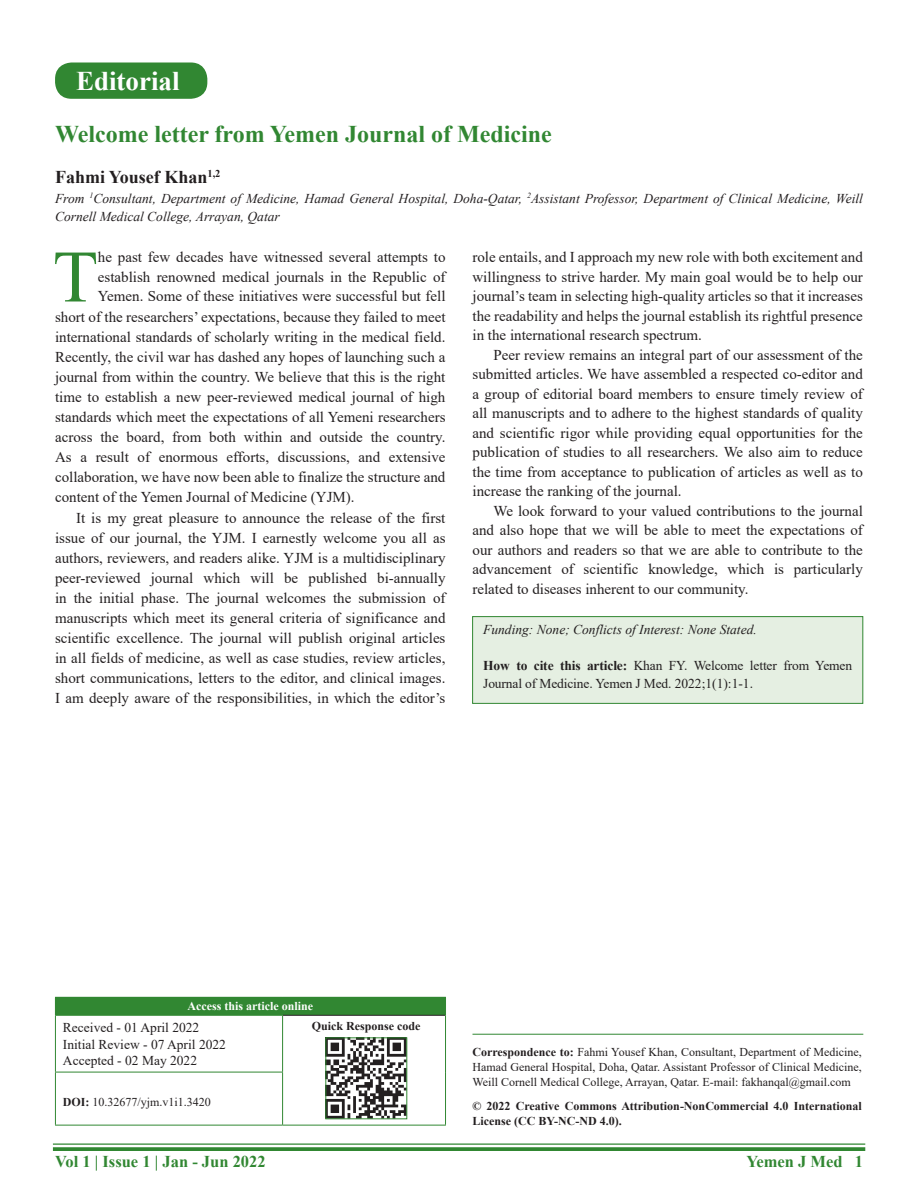
<style>
.page{position:relative;width:918px;height:1188px;background:#fff}
.page>*{position:absolute;margin:0;border:0;box-sizing:border-box;transform-origin:0 0}
.DROP_CAP_TX{font:73.95px "Times New Roman";color:#318732}
.AH{font:700 27px "Times New Roman";color:#fff}
.AT{font:700 24px "Times New Roman";color:#318732}
.AU{font:700 18px "Times New Roman";color:#231f20}
.RF{font:700 16.5px "Times New Roman";color:#318732}
.TX{font:15px/19.5px "Times New Roman";color:#231f20;text-align:justify}
.DROP_CAP_TX-2{font:15px "Times New Roman";color:#231f20}
.AFF{font:italic 13.5px/18px "Times New Roman";color:#231f20}
.HTC{font:13.5px/18px "Times New Roman";letter-spacing:-.01em;color:#231f20}
.HIS{font:13.5px/16.5px "Times New Roman";color:#231f20}
.HTC-2{font:italic 13.5px "Times New Roman";color:#231f20}
.ADD{font:12px/15px "Times New Roman";color:#231f20;text-align:justify}
.CR{font:700 12px/15px "Times New Roman";color:#231f20}
.DOI{font:12px "Times New Roman";color:#231f20}
.AAO{font:700 12px "Times New Roman";color:#fff}
.QR{font:700 12px "Times New Roman";color:#231f20}
.s1{font-weight:700}
</style>
<div class="page">
<hr style="left:53px;top:1143px;width:812px;height:2px;background:#318732">
<svg style="left:53px;top:1147px;width:812px;height:4px;background:#3d8e3e"></svg>
<hr style="left:472px;top:1034px;width:391px;height:1px;background:#318732">
<div style="left:55px;top:63px;width:152px;height:36px;background:#318732;border-radius:17px"></div>
<div style="left:473px;top:617px;width:390px;height:86px;background:#e5efe2"></div>
<div style="left:55px;top:997px;width:391px;height:18px;background:#318732"></div>
<hr style="left:283px;top:1015px;width:162px;height:1px;background:#231f20">
<hr style="left:55px;top:1016px;width:1px;height:56px;background:#318732">
<hr style="left:55px;top:1015px;width:228px;height:1px;background:#318732">
<hr style="left:282px;top:1016px;width:1px;height:56px;background:#318732">
<hr style="left:445px;top:1015px;width:1px;height:57px;background:#318732">
<hr style="left:445px;top:1072px;width:1px;height:53px;background:#318732">
<hr style="left:55px;top:1072px;width:1px;height:53px;background:#318732">
<hr style="left:55px;top:1072px;width:228px;height:1px;background:#318732">
<hr style="left:55px;top:1125px;width:228px;height:1px;background:#318732">
<hr style="left:282px;top:1072px;width:1px;height:53px;background:#318732">
<hr style="left:283px;top:1125px;width:163px;height:1px;background:#318732">
<img style="left:328px;top:1040px;width:77px;height:77px">
<div style="left:326px;top:1038px;width:81px;height:81px;border:1px solid #318732"></div>
<p class="AH" style="left:76px;top:61px;width:105px">Editorial</p>
<p class="AT" style="left:55px;top:117px;width:498px">Welcome letter from Yemen Journal of Medicine</p>
<p class="AU" style="left:55px;top:164px;width:167px">Fahmi Yousef Khan<sup>1,2</sup></p>
<p class="AFF" style="left:55px;top:189px;width:809px">From <sup>1</sup>Consultant, Department of Medicine, Hamad General Hospital, Doha-Qatar, <sup>2</sup>Assistant Professor, Department of Clinical Medicine, Weill<br>Cornell Medical College, Arrayan, Qatar</p>
<p class="DROP_CAP_TX" style="left:53px;top:225px;width:47px">T</p>
<p class="DROP_CAP_TX-2" style="left:98px;top:247px;width:349px">he past few decades have witnessed several attempts to</p>
<p class="TX" style="left:472px;top:247px;width:392px">role entails, and I approach my new role with both excitement and willingness to strive harder. My main goal would be to help our journal’s team in selecting high-quality articles so that it increases the readability and helps the journal establish its rightful presence in the international research spectrum.</p>
<p class="TX" style="left:472px;top:345px;width:392px;text-indent:21px">Peer review remains an integral part of our assessment of the submitted articles. We have assembled a respected co-editor and a group of editorial board members to ensure timely review of all manuscripts and to adhere to the highest standards of quality and scientific rigor while providing equal opportunities for the publication of studies to all researchers. We also aim to reduce the time from acceptance to publication of articles as well as to increase the ranking of the journal.</p>
<p class="TX" style="left:472px;top:501px;width:392px;text-indent:21px">We look forward to your valued contributions to the journal and also hope that we will be able to meet the expectations of our authors and readers so that we are able to contribute to the advancement of scientific knowledge, which is particularly related to diseases inherent to our community.</p>
<p class="DROP_CAP_TX-2" style="left:98px;top:266px;width:349px">establish renowned medical journals in the Republic of</p>
<p class="DROP_CAP_TX-2" style="left:98px;top:286px;width:349px">Yemen. Some of these initiatives were successful but fell</p>
<p class="DROP_CAP_TX-2" style="left:55px;top:306px;width:392px">short of the researchers’ expectations, because they failed to meet</p>
<p class="DROP_CAP_TX-2" style="left:55px;top:326px;width:392px">international standards of scholarly writing in the medical field.</p>
<p class="DROP_CAP_TX-2" style="left:55px;top:346px;width:392px">Recently, the civil war has dashed any hopes of launching such a</p>
<p class="DROP_CAP_TX-2" style="left:55px;top:366px;width:392px">journal from within the country. We believe that this is the right</p>
<p class="DROP_CAP_TX-2" style="left:55px;top:386px;width:392px">time to establish a new peer-reviewed medical journal of high</p>
<p class="DROP_CAP_TX-2" style="left:55px;top:406px;width:392px">standards which meet the expectations of all Yemeni researchers</p>
<p class="DROP_CAP_TX-2" style="left:55px;top:427px;width:392px">across the board, from both within and outside the country.</p>
<p class="DROP_CAP_TX-2" style="left:55px;top:447px;width:392px">As a result of enormous efforts, discussions, and extensive</p>
<p class="DROP_CAP_TX-2" style="left:55px;top:467px;width:392px">collaboration, we have now been able to finalize the structure and</p>
<p class="DROP_CAP_TX-2" style="left:55px;top:487px;width:301px">content of the Yemen Journal of Medicine (YJM).</p>
<p class="TX" style="left:55px;top:507px;width:392px;line-height:20.1px;text-indent:21px">It is my great pleasure to announce the release of the first issue of our journal, the YJM. I earnestly welcome you all as authors, reviewers, and readers alike. YJM is a multidisciplinary peer-reviewed journal which will be published bi-annually in the initial phase. The journal welcomes the submission of manuscripts which meet its general criteria of significance and scientific excellence. The journal will publish original articles in all fields of medicine, as well as case studies, review articles, short communications, letters to the editor, and clinical images.<br>I am deeply aware of the responsibilities, in which the editor’s</p>
<p class="HTC-2" style="left:483px;top:620px;width:275px">Funding: None; Conflicts of Interest: None Stated.</p>
<p class="HTC" style="left:483px;top:656px;width:370px"><span class="s1">How to cite this article:</span> Khan FY. Welcome letter from Yemen<br>Journal of Medicine. Yemen J Med. 2022;1(1):1-1.</p>
<p class="AAO" style="left:188px;top:998px;width:127px">Access this article online</p>
<p class="HIS" style="left:63px;top:1019px;width:165px">Received - 01 April 2022<br>Initial Review - 07 April 2022<br>Accepted - 02 May 2022</p>
<p class="QR" style="left:312px;top:1017px;width:110px">Quick Response code</p>
<p class="DOI" style="left:63px;top:1094px;width:150px"><span class="s1">DOI:</span> 10.32677/yjm.v1i1.3420</p>
<p class="ADD" style="left:472px;top:1044px;width:391px"><span class="s1">Correspondence to:</span> Fahmi Yousef Khan, Consultant, Department of Medicine, Hamad General Hospital, Doha, Qatar. Assistant Professor of Clinical Medicine, Weill Cornell Medical College, Arrayan, Qatar. E-mail: fakhanqal@gmail.com</p>
<p class="CR" style="left:472px;top:1099px;width:391px">© 2022 Creative Commons Attribution-NonCommercial 4.0 International<br>License (CC BY-NC-ND 4.0).</p>
<p class="RF" style="left:55px;top:1150px;width:212px">Vol 1 | Issue 1 | Jan - Jun 2022</p>
<p class="RF" style="left:746px;top:1150px;width:118px">Yemen J Med 1</p>
</div>
